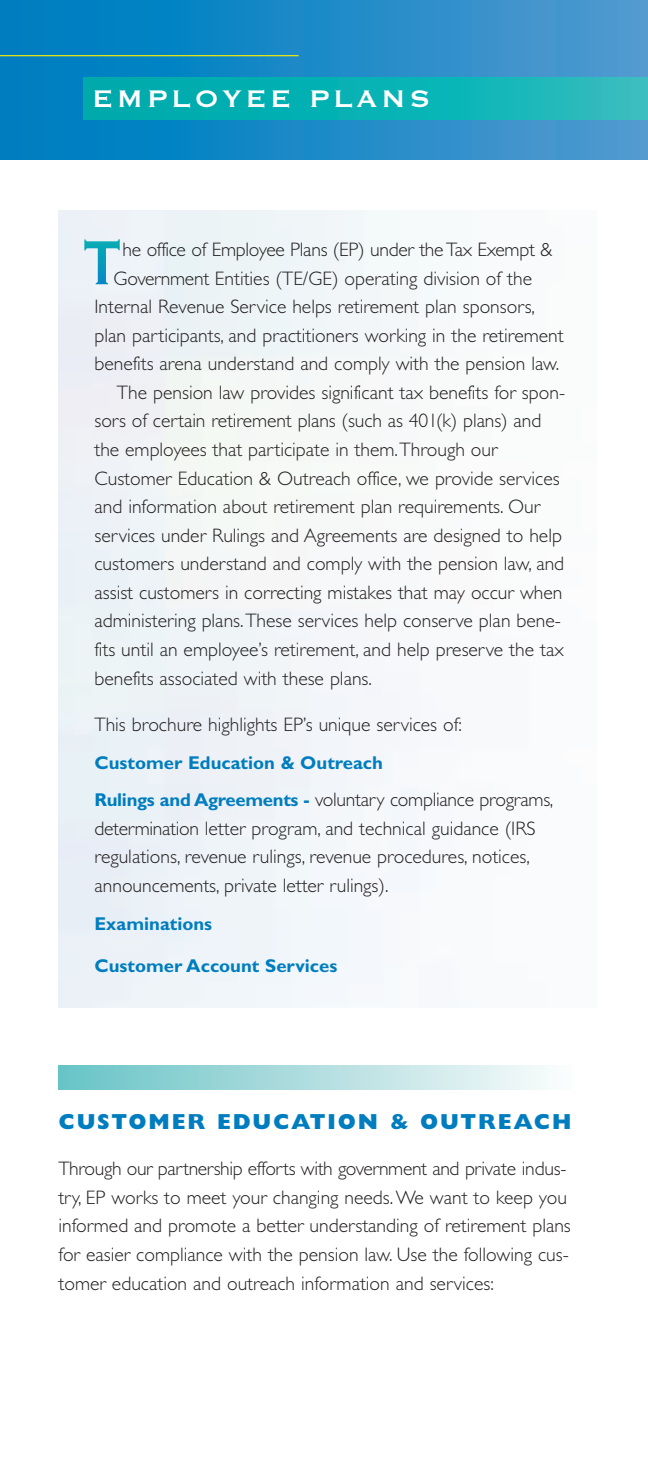
<style>
.page{position:relative;width:648px;height:1458px;background:#fff}
.page>*{position:absolute;margin:0;border:0;box-sizing:border-box;transform-origin:0 0}
.t1{font:31.5px "Copperplate Thirty One BC";letter-spacing:.115em;color:#fff}
.t2{font:800 21.82px "Gill Sans";letter-spacing:.09em;color:#007dbf}
.t3{font:300 19.57px/28.6px "Gill Sans";color:#231f20}
.t4{font:700 18.45px "Gill Sans";color:#007dbf}
.s1{font-weight:700;font-size:18.45px;color:#007dbf}
</style>
<div class="page">
<div style="left:0;top:0;width:648px;height:160px;background:linear-gradient(to right,#007cbf,#4f9ad0)"></div>
<svg style="left:84px;top:77px;width:564px;height:43px;background:#0db2b4"></svg>
<hr style="left:0;top:55px;width:299px;height:1px;background:#fff101">
<div style="left:58px;top:1065px;width:516px;height:25px;background:linear-gradient(to right,#68c3c6,#fcfcfc)"></div>
<svg style="left:84px;top:239px;width:36px;height:45px;background:#9dd5e2"></svg>
<h1 class="t1" style="left:92px;top:77px;width:340px">EMPLOYEE PLANS</h1>
<p class="t3" style="left:123px;top:237px;width:431px">he office of Employee Plans (EP) under the Tax Exempt &amp;</p>
<p class="t3" style="left:114px;top:266px;width:420px">Government Entities (TE/GE) operating division of the</p>
<p class="t3" style="left:94px;top:294px;width:442px">Internal Revenue Service helps retirement plan sponsors,</p>
<p class="t3" style="left:94px;top:323px;width:471px">plan participants, and practitioners working in the retirement</p>
<p class="t3" style="left:94px;top:352px;width:466px">benefits arena understand and comply with the pension law.</p>
<p class="t3" style="left:117px;top:380px;width:450px">The pension law provides significant tax benefits for spon-</p>
<p class="t3" style="left:94px;top:409px;width:448px">sors of certain retirement plans (such as 401(k) plans) and</p>
<p class="t3" style="left:94px;top:437px;width:405px">the employees that participate in them.Through our</p>
<p class="t3" style="left:94px;top:466px;width:467px">Customer Education &amp; Outreach office, we provide services</p>
<p class="t3" style="left:94px;top:494px;width:447px">and information about retirement plan requirements. Our</p>
<p class="t3" style="left:94px;top:523px;width:469px">services under Rulings and Agreements are designed to help</p>
<p class="t3" style="left:94px;top:552px;width:471px">customers understand and comply with the pension law, and</p>
<p class="t3" style="left:94px;top:580px;width:469px">assist customers in correcting mistakes that may occur when</p>
<p class="t3" style="left:94px;top:609px;width:468px">administering plans.These services help conserve plan bene-</p>
<p class="t3" style="left:94px;top:637px;width:471px">fits until an employee’s retirement, and help preserve the tax</p>
<p class="t3" style="left:94px;top:666px;width:279px">benefits associated with these plans.</p>
<p class="t3" style="left:94px;top:712px;width:369px">This brochure highlights EP’s unique services of:</p>
<p class="t4" style="left:94px;top:756px;width:290px">Customer Education &amp; Outreach</p>
<p class="t3" style="left:94px;top:788px;width:460px"><span class="s1">Rulings and Agreements -</span> voluntary compliance programs, determination letter program, and technical guidance (IRS regulations, revenue rulings, revenue procedures, notices, announcements, private letter rulings).</p>
<p class="t4" style="left:94px;top:917px;width:119px">Examinations</p>
<p class="t4" style="left:94px;top:960px;width:244px">Customer Account Services</p>
<p class="t2" style="left:58px;top:1114px;width:515px">CUSTOMER EDUCATION &amp; OUTREACH</p>
<p class="t3" style="left:58px;top:1156px;width:514px">Through our partnership efforts with government and private indus&shy;try, EP works to meet your changing needs.We want to keep you informed and promote a better understanding of retirement plans for easier compliance with the pension law. Use the following cus&shy;tomer education and outreach information and services:</p>
</div>
